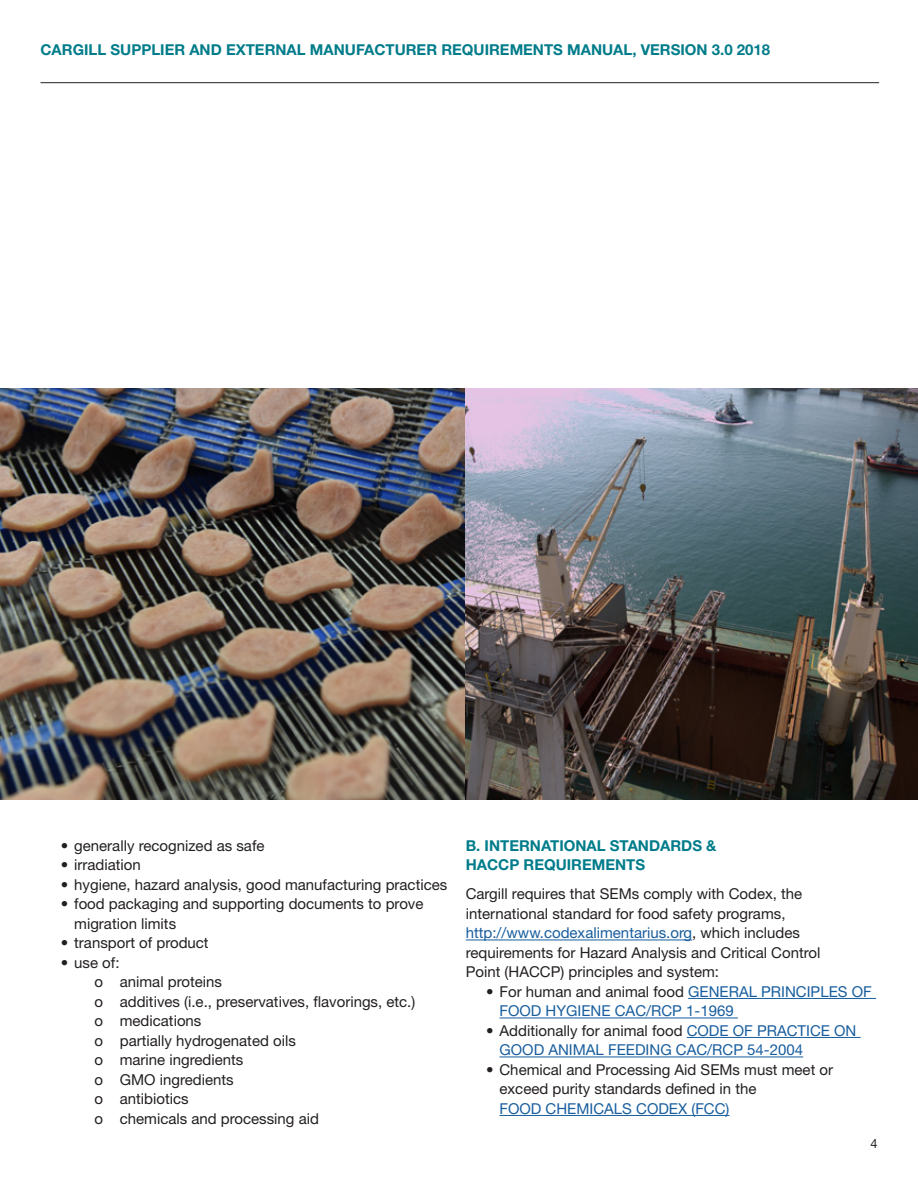
<style>
.page{position:relative;width:918px;height:1188px;background:#fff}
.page>*{position:absolute;margin:0;border:0;box-sizing:border-box;transform-origin:0 0}
.Body_Large_10_13{font:15px/19.5px "Helvetica Neue LT Std";color:#231f20}
.t1{font:15px/19.5px "Helvetica Neue LT Std";color:#175d9e}
.t2{font:700 15px/19.5px "Helvetica Neue LT Std";color:#007c8a}
.t3{font:12.75px "Helvetica Neue LT Std";color:#231f20}
.s1{color:#175d9e}
.s2{color:#231f20}
</style>
<div class="page">
<img style="left:0;top:388px;width:466px;height:412px">
<img style="left:466px;top:388px;width:452px;height:412px">
<hr style="left:466px;top:940px;width:226px;height:1px;background:#175d9e">
<hr style="left:688px;top:998px;width:188px;height:1px;background:#175d9e">
<hr style="left:500px;top:1018px;width:238px;height:1px;background:#175d9e">
<hr style="left:687px;top:1037px;width:174px;height:1px;background:#175d9e">
<hr style="left:500px;top:1057px;width:303px;height:1px;background:#175d9e">
<hr style="left:500px;top:1115px;width:230px;height:1px;background:#175d9e">
<hr style="left:40px;top:82px;width:839px;height:1px;background:#231f20">
<p class="t2" style="left:40px;top:39px;width:731px">CARGILL SUPPLIER AND EXTERNAL MANUFACTURER REQUIREMENTS MANUAL, VERSION 3.0 2018</p>
<p class="Body_Large_10_13" style="left:61px;top:835px;width:205px">• generally recognized as safe</p>
<p class="Body_Large_10_13" style="left:61px;top:855px;width:82px">• irradiation</p>
<p class="Body_Large_10_13" style="left:61px;top:874px;width:388px">• hygiene, hazard analysis, good manufacturing practices</p>
<p class="Body_Large_10_13" style="left:74px;top:894px;width:351px;text-indent:-14px">• food packaging and supporting documents to prove migration limits</p>
<p class="Body_Large_10_13" style="left:61px;top:933px;width:149px">• transport of product</p>
<p class="Body_Large_10_13" style="left:94px;top:952px;width:322px;text-indent:-34px">• use of:<br>o animal proteins<br>o additives (i.e., preservatives, flavorings, etc.) o medications<br>o partially hydrogenated oils<br>o marine ingredients<br>o GMO ingredients<br>o antibiotics<br>o chemicals and processing aid</p>
<p class="t2" style="left:466px;top:835px;width:252px">B. INTERNATIONAL STANDARDS &amp;<br>HACCP REQUIREMENTS</p>
<p class="Body_Large_10_13" style="left:466px;top:884px;width:356px">Cargill requires that SEMs comply with Codex, the international standard for food safety programs, <span class="s1">http://www.codexalimentarius.org</span>, which includes requirements for Hazard Analysis and Critical Control Point (HACCP) principles and system:</p>
<p class="t1" style="left:500px;top:982px;width:374px;text-indent:-14px"><span class="s2">• For human and animal food</span> GENERAL PRINCIPLES OF<br>FOOD HYGIENE CAC/RCP 1-1969</p>
<p class="t1" style="left:500px;top:1021px;width:358px;text-indent:-14px"><span class="s2">• Additionally for animal food</span> CODE OF PRACTICE ON<br>GOOD ANIMAL FEEDING CAC/RCP 54-2004</p>
<p class="Body_Large_10_13" style="left:500px;top:1060px;width:335px;text-indent:-14px">• Chemical and Processing Aid SEMs must meet or exceed purity standards defined in the<br><span class="s1">FOOD CHEMICALS CODEX (FCC)</span></p>
<p class="t3" style="left:870px;top:1135px;width:9px">4</p>
</div>
